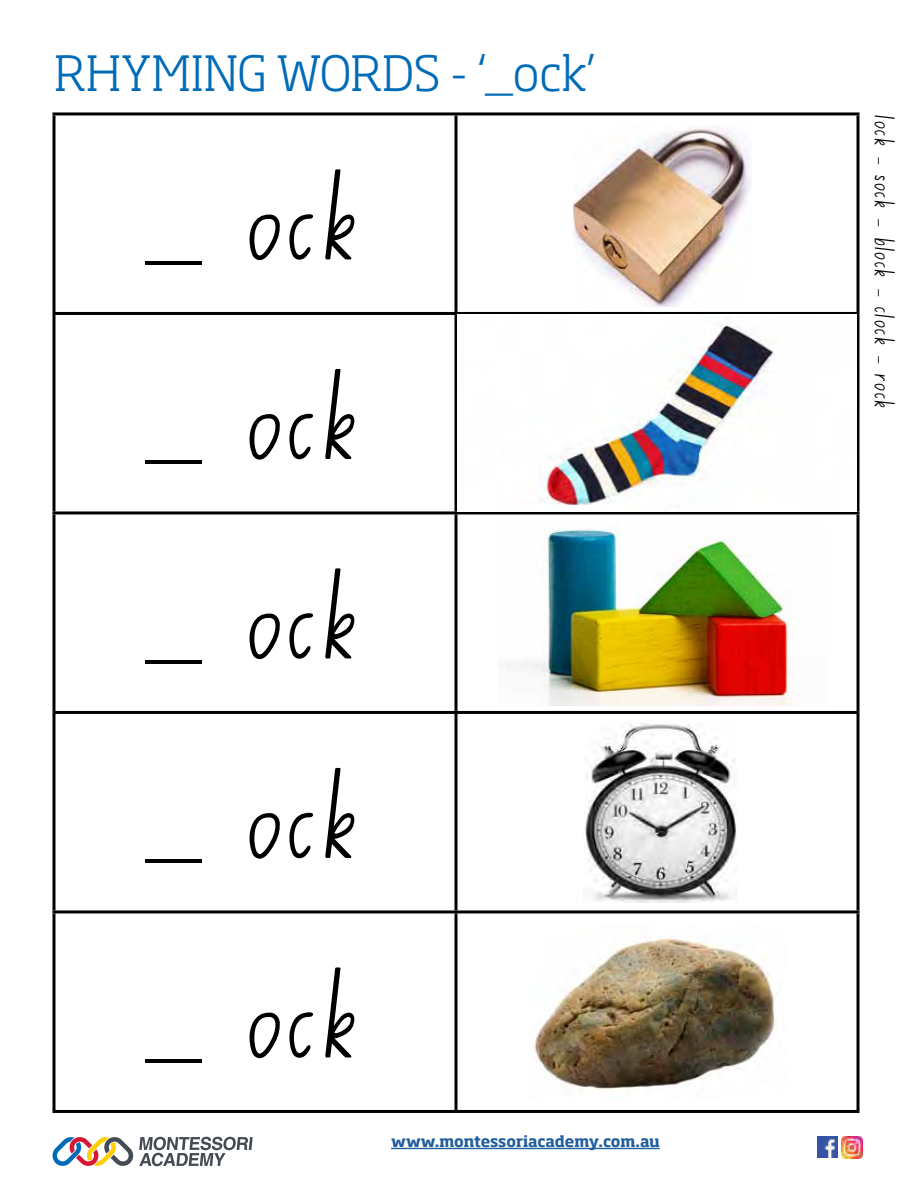
<style>
.page{position:relative;width:918px;height:1188px;background:#fff}
.page>*{position:absolute;margin:0;border:0;box-sizing:border-box;transform-origin:0 0}
.t1{font:135px/199.5px "NSW";color:#000;text-align:justify}
.t2{font:300 48px "Soho Std";color:#006bb6}
.t3{font:30px "NSW";color:#000}
.t4{font:700 15px "Soho Std";letter-spacing:-.01em;color:#215e9e}
</style>
<div class="page">
<img style="left:818px;top:1137px;width:20px;height:20px">
<img style="left:841px;top:1137px;width:22px;height:21px">
<hr style="left:391px;top:1148px;width:269px;height:1px;background:#215e9e">
<svg style="left:52px;top:1136px;width:201px;height:31px"></svg>
<hr style="left:52px;top:112px;width:404px;height:3px;background:#000">
<svg style="left:52px;top:115px;width:4px;height:197px"></svg>
<hr style="left:456px;top:112px;width:404px;height:3px;background:#000">
<svg style="left:454px;top:115px;width:4px;height:197px"></svg>
<svg style="left:856px;top:115px;width:4px;height:197px"></svg>
<hr style="left:52px;top:312px;width:404px;height:3px;background:#000">
<svg style="left:52px;top:315px;width:4px;height:196px"></svg>
<hr style="left:456px;top:312px;width:404px;height:3px;background:#000">
<svg style="left:454px;top:315px;width:3px;height:196px"></svg>
<svg style="left:857px;top:315px;width:3px;height:196px"></svg>
<hr style="left:52px;top:511px;width:404px;height:3px;background:#000">
<svg style="left:52px;top:514px;width:4px;height:197px"></svg>
<hr style="left:456px;top:511px;width:404px;height:3px;background:#000">
<svg style="left:454px;top:514px;width:4px;height:197px"></svg>
<svg style="left:856px;top:514px;width:4px;height:197px"></svg>
<hr style="left:52px;top:711px;width:404px;height:3px;background:#000">
<svg style="left:52px;top:714px;width:4px;height:196px"></svg>
<hr style="left:456px;top:711px;width:404px;height:3px;background:#000">
<svg style="left:454px;top:714px;width:4px;height:196px"></svg>
<svg style="left:856px;top:714px;width:4px;height:196px"></svg>
<hr style="left:52px;top:910px;width:404px;height:3px;background:#000">
<svg style="left:52px;top:913px;width:4px;height:197px"></svg>
<hr style="left:456px;top:910px;width:404px;height:3px;background:#000">
<svg style="left:454px;top:913px;width:4px;height:197px"></svg>
<svg style="left:856px;top:913px;width:4px;height:197px"></svg>
<hr style="left:52px;top:1110px;width:404px;height:3px;background:#000">
<hr style="left:456px;top:1110px;width:404px;height:3px;background:#000">
<img style="left:540px;top:323px;width:235px;height:182px">
<img style="left:573px;top:126px;width:177px;height:181px">
<img style="left:523px;top:528px;width:269px;height:177px">
<img style="left:584px;top:723px;width:153px;height:179px">
<img style="left:534px;top:936px;width:242px;height:154px">
<h2 class="t2" style="left:54px;top:43px;width:542px">RHYMING WORDS - ‘_ock’</h2>
<h1 class="t1" style="left:145px;top:134px;width:221px">_ ock _ ock _ ock _ ock _ ock</h1>
<p class="t4" style="left:391px;top:1132px;width:270px">www.montessoriacademy.com.au</p>
<h3 class="t3" style="left:896px;top:115px;width:296px;rotate:90deg">lock - sock - block - clock - rock</h3>
</div>
